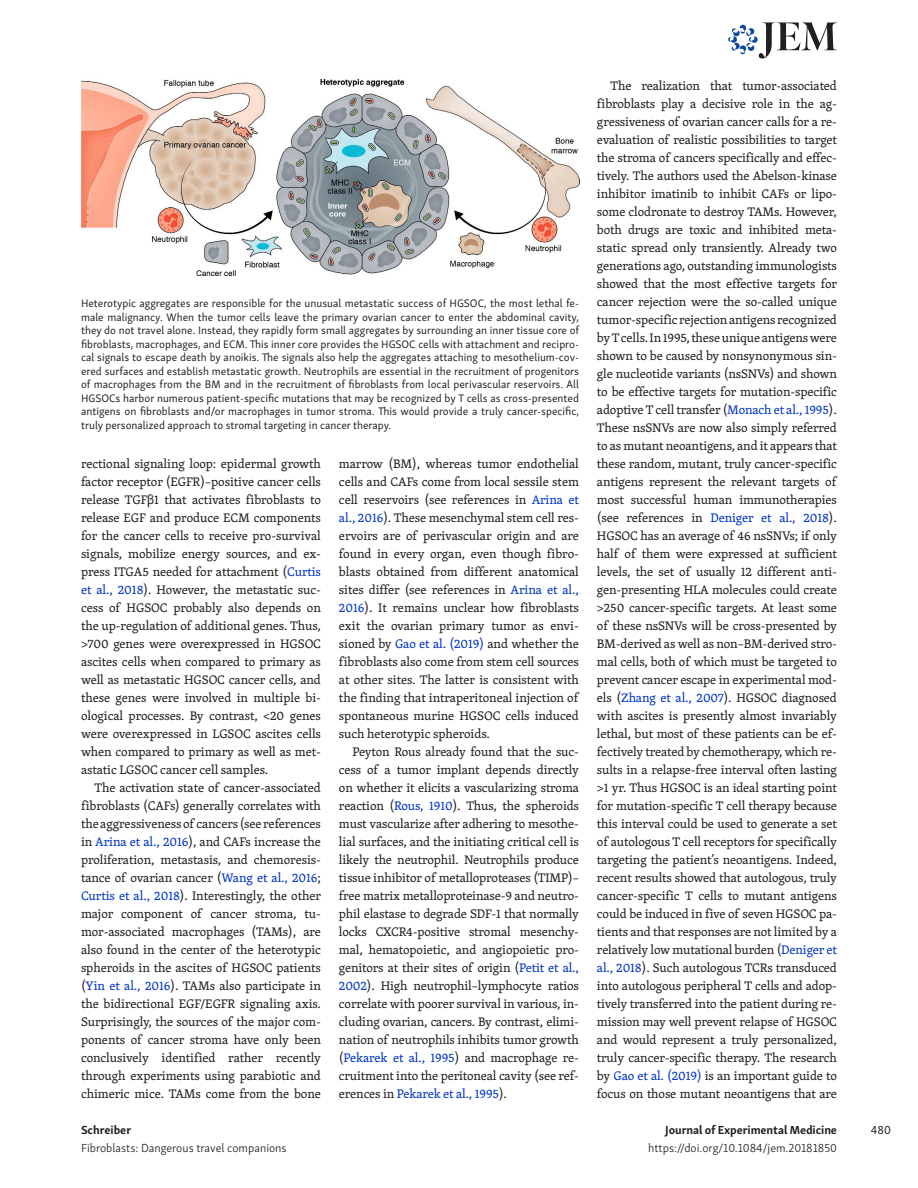
<style>
.page{position:relative;width:918px;height:1188px;background:#fff}
.page>*{position:absolute;margin:0;border:0;box-sizing:border-box;transform-origin:0 0}
.t1{font:12.75px/18px "Skolar PE";letter-spacing:-.005em;color:#231f20;text-align:justify}
.t2{font:300 12px "Skolar Sans PE";color:#231f20}
.t3{font:700 12px "Skolar Sans PE";letter-spacing:-.005em;color:#231f20}
.t4{font:12px "Skolar Sans PE";color:#231f20}
.t5{font:11.25px/13.5px "Skolar Sans PE";color:#231f20;text-align:justify}
.s1{color:#0034c9}
</style>
<div class="page">
<svg style="left:728px;top:23px;width:109px;height:35px"></svg>
<img style="left:81px;top:80px;width:498px;height:196px">
<p class="t5" style="left:81px;top:296px;width:500px">Heterotypic aggregates are responsible for the unusual metastatic success of HGSOC, the most lethal fe&shy;male malignancy. When the tumor cells leave the primary ovarian cancer to enter the abdominal cavity, they do not travel alone. Instead, they rapidly form small aggregates by surrounding an inner tissue core of fibroblasts, macrophages, and ECM. This inner core provides the HGSOC cells with attachment and recipro&shy;cal signals to escape death by anoikis. The signals also help the aggregates attaching to mesothelium-cov&shy;ered surfaces and establish metastatic growth. Neutrophils are essential in the recruitment of progenitors of macrophages from the BM and in the recruitment of fibroblasts from local perivascular reservoirs. All HGSOCs harbor numerous patient-specific mutations that may be recognized by T cells as cross-presented antigens on fibroblasts and/or macrophages in tumor stroma. This would provide a truly cancer-specific, truly personalized approach to stromal targeting in cancer therapy.</p>
<p class="t1" style="left:81px;top:454px;width:242px">rectional signaling loop: epidermal growth factor receptor (EGFR)–positive cancer cells release TGFβ1 that activates fibroblasts to release EGF and produce ECM components for the cancer cells to receive pro-survival signals, mobilize energy sources, and ex&shy;press ITGA5 needed for attachment (<span class="s1">Curtis et al., 2018</span>). However, the metastatic suc&shy;cess of HGSOC probably also depends on the up-regulation of additional genes. Thus, &gt;700 genes were overexpressed in HGSOC ascites cells when compared to primary as well as metastatic HGSOC cancer cells, and these genes were involved in multiple bi&shy;ological processes. By contrast, &lt;20 genes were overexpressed in LGSOC ascites cells when compared to primary as well as met&shy;astatic LGSOC cancer cell samples.</p>
<p class="t1" style="left:81px;top:778px;width:242px;text-indent:14px">The activation state of cancer-associated fibroblasts (CAFs) generally correlates with the aggressiveness of cancers (see references in <span class="s1">Arina et al., 2016</span>), and CAFs increase the proliferation, metastasis, and chemoresis&shy;tance of ovarian cancer (<span class="s1">Wang et al., 2016</span>; <span class="s1">Curtis et al., 2018</span>). Interestingly, the other major component of cancer stroma, tu&shy;mor-associated macrophages (TAMs), are also found in the center of the heterotypic spheroids in the ascites of HGSOC patients (<span class="s1">Yin et al., 2016</span>). TAMs also participate in the bidirectional EGF/EGFR signaling axis.<br>Surprisingly, the sources of the major com&shy;ponents of cancer stroma have only been conclusively identified rather recently through experiments using parabiotic and chimeric mice. TAMs come from the bone</p>
<p class="t3" style="left:81px;top:1120px;width:52px">Schreiber</p>
<p class="t2" style="left:81px;top:1139px;width:207px">Fibroblasts: Dangerous travel companions</p>
<p class="t1" style="left:339px;top:454px;width:242px">marrow (BM), whereas tumor endothelial cells and CAFs come from local sessile stem cell reservoirs (see references in <span class="s1">Arina et al., 2016</span>). These mesenchymal stem cell res&shy;ervoirs are of perivascular origin and are found in every organ, even though fibro&shy;blasts obtained from different anatomical sites differ (see references in <span class="s1">Arina et al., 2016</span>). It remains unclear how fibroblasts exit the ovarian primary tumor as envi&shy;sioned by <span class="s1">Gao et al. (2019)</span> and whether the fibroblasts also come from stem cell sources at other sites. The latter is consistent with the finding that intraperitoneal injection of spontaneous murine HGSOC cells induced such heterotypic spheroids.</p>
<p class="t1" style="left:339px;top:743px;width:242px;text-indent:14px">Peyton Rous already found that the suc&shy;cess of a tumor implant depends directly on whether it elicits a vascularizing stroma reaction (<span class="s1">Rous, 1910</span>). Thus, the spheroids must vascularize after adhering to mesothe&shy;lial surfaces, and the initiating critical cell is likely the neutrophil. Neutrophils produce tissue inhibitor of metalloproteases (TIMP)– free matrix metalloproteinase-9 and neutro&shy;phil elastase to degrade SDF-1 that normally locks CXCR4-positive stromal mesenchy&shy;mal, hematopoietic, and angiopoietic pro&shy;genitors at their sites of origin (<span class="s1">Petit et al., 2002</span>). High neutrophil–lymphocyte ratios correlate with poorer survival in various, in&shy;cluding ovarian, cancers. By contrast, elimi&shy;nation of neutrophils inhibits tumor growth (<span class="s1">Pekarek et al., 1995</span>) and macrophage re&shy;cruitment into the peritoneal cavity (see ref&shy;erences in <span class="s1">Pekarek et al., 1995</span>).</p>
<p class="t1" style="left:597px;top:77px;width:242px;text-indent:14px">The realization that tumor-associated fibroblasts play a decisive role in the ag&shy;gressiveness of ovarian cancer calls for a re&shy;evaluation of realistic possibilities to target the stroma of cancers specifically and effec&shy;tively. The authors used the Abelson-kinase inhibitor imatinib to inhibit CAFs or lipo&shy;some clodronate to destroy TAMs. However, both drugs are toxic and inhibited meta&shy;static spread only transiently. Already two generations ago, outstanding immunologists showed that the most effective targets for cancer rejection were the so-called unique tumor-specific rejection antigens recognized by T cells. In 1995, these unique antigens were shown to be caused by nonsynonymous sin&shy;gle nucleotide variants (nsSNVs) and shown to be effective targets for mutation-specific adoptive T cell transfer (<span class="s1">Monach et al., 1995</span>).<br>These nsSNVs are now also simply referred to as mutant neoantigens, and it appears that these random, mutant, truly cancer-specific antigens represent the relevant targets of most successful human immunotherapies (see references in <span class="s1">Deniger et al., 2018</span>).<br>HGSOC has an average of 46 nsSNVs; if only half of them were expressed at sufficient levels, the set of usually 12 different anti&shy;gen-presenting HLA molecules could create &gt;250 cancer-specific targets. At least some of these nsSNVs will be cross-presented by BM-derived as well as non–BM-derived stro&shy;mal cells, both of which must be targeted to prevent cancer escape in experimental mod&shy;els (<span class="s1">Zhang et al., 2007</span>). HGSOC diagnosed with ascites is presently almost invariably lethal, but most of these patients can be ef&shy;fectively treated by chemotherapy, which re&shy;sults in a relapse-free interval often lasting &gt;1 yr. Thus HGSOC is an ideal starting point for mutation-specific T cell therapy because this interval could be used to generate a set of autologous T cell receptors for specifically targeting the patient’s neoantigens. Indeed, recent results showed that autologous, truly cancer-specific T cells to mutant antigens could be induced in five of seven HGSOC pa&shy;tients and that responses are not limited by a relatively low mutational burden (<span class="s1">Deniger et al., 2018</span>). Such autologous TCRs transduced into autologous peripheral T cells and adop&shy;tively transferred into the patient during re&shy;mission may well prevent relapse of HGSOC and would represent a truly personalized, truly cancer-specific therapy. The research by <span class="s1">Gao et al. (2019)</span> is an important guide to focus on those mutant neoantigens that are</p>
<p class="t3" style="left:665px;top:1120px;width:173px">Journal of Experimental Medicine</p>
<p class="t2" style="left:648px;top:1139px;width:190px">https://doi.org/10.1084/jem.20181850</p>
<p class="t4" style="left:871px;top:1121px;width:22px">480</p>
</div>
